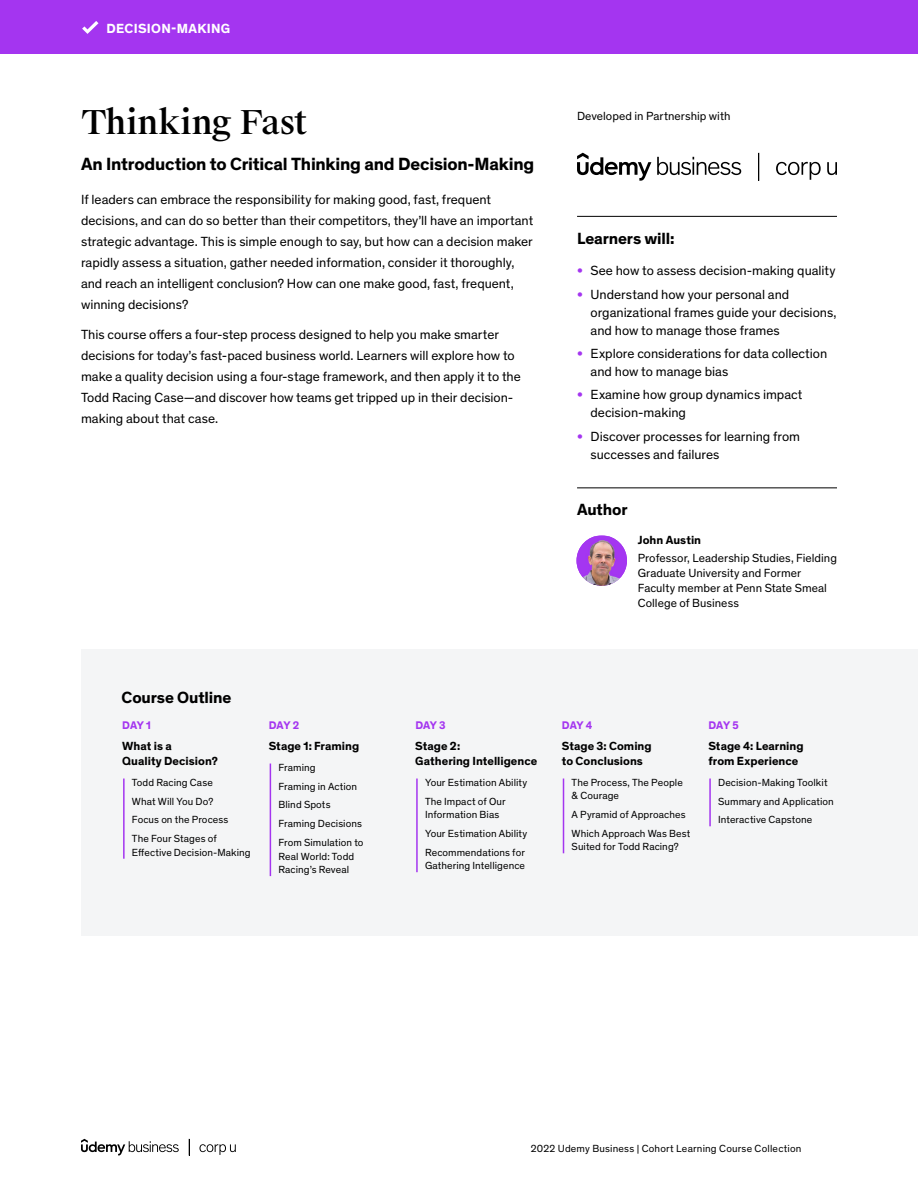
<style>
.page{position:relative;width:918px;height:1188px;background:#fff}
.page>*{position:absolute;margin:0;border:0;box-sizing:border-box;transform-origin:0 0}
.t1{font:500 33px "Suisse Works";color:#000}
.t2{font:700 18px "Udemy Sans Pan";letter-spacing:-.01em;color:#000}
.t3{font:700 16.5px "Udemy Sans Pan";letter-spacing:-.01em;color:#000}
.t4{font:13.5px/21px "Udemy Sans Pan";color:#000}
.t5{font:700 13.5px "Udemy Sans Pan";letter-spacing:.02em;color:#fff}
.t6{font:12px/15px "Udemy Sans Pan";color:#000}
.t7{font:700 12px/15px "Udemy Sans Pan";letter-spacing:.005em;color:#000}
.t8{font:700 11.25px "Udemy Sans Pan";letter-spacing:-.02em;color:#a435f0}
.t9{font:10.5px/18.9px "Udemy Sans Pan";letter-spacing:.005em;color:#000}
.s1{font-weight:700;color:#a435f0}
</style>
<div class="page">
<svg style="left:81px;top:1139px;width:98px;height:16px"></svg>
<svg style="left:189px;top:1139px;width:1px;height:17px"></svg>
<svg style="left:199px;top:1144px;width:37px;height:11px"></svg>
<div style="left:0;top:0;width:918px;height:54px;background:#a435f0"></div>
<div style="left:81px;top:649px;width:837px;height:287px;background:#f4f5f6"></div>
<hr style="left:577px;top:216px;width:260px;height:1px;background:#000">
<hr style="left:577px;top:487px;width:260px;height:1px;background:#000">
<hr style="left:123px;top:779px;width:2px;height:80px;background:#a435f0">
<hr style="left:270px;top:764px;width:1px;height:112px;background:#a435f0">
<hr style="left:416px;top:779px;width:2px;height:93px;background:#a435f0">
<hr style="left:563px;top:779px;width:1px;height:74px;background:#a435f0">
<hr style="left:709px;top:779px;width:2px;height:47px;background:#a435f0">
<img style="left:577px;top:536px;width:50px;height:50px">
<svg style="left:82px;top:21px;width:17px;height:13px"></svg>
<svg style="left:577px;top:153px;width:74px;height:28px"></svg>
<svg style="left:657px;top:157px;width:84px;height:18px"></svg>
<svg style="left:758px;top:153px;width:1px;height:28px"></svg>
<svg style="left:776px;top:162px;width:45px;height:18px"></svg>
<svg style="left:827px;top:162px;width:10px;height:13px"></svg>
<p class="t5" style="left:107px;top:18px;width:125px">DECISION-MAKING</p>
<h1 class="t1" style="left:81px;top:101px;width:228px">Thinking Fast</h1>
<h2 class="t2" style="left:81px;top:150px;width:455px">An Introduction to Critical Thinking and Decision-Making</h2>
<p class="t4" style="left:81px;top:188px;width:454px">If leaders can embrace the responsibility for making good, fast, frequent decisions, and can do so better than their competitors, they’ll have an important strategic advantage. This is simple enough to say, but how can a decision maker rapidly assess a situation, gather needed information, consider it thoroughly, and reach an intelligent conclusion? How can one make good, fast, frequent, winning decisions?</p>
<p class="t4" style="left:81px;top:323px;width:441px">This course offers a four-step process designed to help you make smarter decisions for today’s fast-paced business world. Learners will explore how to make a quality decision using a four-stage framework, and then apply it to the Todd Racing Case—and discover how teams get tripped up in their decision&shy;making about that case.</p>
<p class="t6" style="left:577px;top:108px;width:155px">Developed in Partnership with</p>
<p class="t3" style="left:577px;top:226px;width:99px">Learners will:</p>
<p class="t4" style="left:577px;top:260px;width:260px"><span class="s1">•</span> See how to assess decision-making quality</p>
<p class="t4" style="left:591px;top:284px;width:247px;line-height:18px;text-indent:-14px"><span class="s1">•</span> Understand how your personal and organizational frames guide your decisions, and how to manage those frames</p>
<p class="t4" style="left:591px;top:344px;width:238px;line-height:18px;text-indent:-14px"><span class="s1">•</span> Explore considerations for data collection and how to manage bias</p>
<p class="t4" style="left:591px;top:385px;width:213px;line-height:18px;text-indent:-14px"><span class="s1">•</span> Examine how group dynamics impact decision-making</p>
<p class="t4" style="left:591px;top:427px;width:211px;line-height:18px;text-indent:-14px"><span class="s1">•</span> Discover processes for learning from successes and failures</p>
<p class="t3" style="left:577px;top:497px;width:52px">Author</p>
<p class="t7" style="left:638px;top:531px;width:65px">John Austin</p>
<p class="t6" style="left:638px;top:550px;width:201px">Professor, Leadership Studies, Fielding<br>Graduate University and Former<br>Faculty member at Penn State Smeal<br>College of Business</p>
<p class="t3" style="left:122px;top:685px;width:111px">Course Outline</p>
<p class="t8" style="left:122px;top:717px;width:30px">DAY 1</p>
<p class="t7" style="left:122px;top:737px;width:97px">What is a<br>Quality Decision?</p>
<p class="t9" style="left:132px;top:772px;width:98px">Todd Racing Case<br>What Will You Do?<br>Focus on the Process<br>The Four Stages of</p>
<p class="t9" style="left:132px;top:842px;width:120px">Effective Decision-Making</p>
<p class="t8" style="left:269px;top:717px;width:32px">DAY 2</p>
<p class="t7" style="left:269px;top:737px;width:92px">Stage 1: Framing</p>
<p class="t9" style="left:278px;top:757px;width:87px">Framing<br>Framing in Action<br>Blind Spots<br>Framing Decisions<br>From Simulation to</p>
<p class="t9" style="left:278px;top:849px;width:77px;line-height:13.5px">Real World: Todd<br>Racing’s Reveal</p>
<p class="t8" style="left:415px;top:717px;width:32px">DAY 3</p>
<p class="t7" style="left:415px;top:737px;width:124px">Stage 2:<br>Gathering Intelligence</p>
<p class="t9" style="left:425px;top:772px;width:104px">Your Estimation Ability<br>The Impact of Our</p>
<p class="t9" style="left:425px;top:805px;width:104px">Information Bias<br>Your Estimation Ability<br>Recommendations for</p>
<p class="t9" style="left:425px;top:856px;width:102px">Gathering Intelligence</p>
<p class="t8" style="left:562px;top:717px;width:32px">DAY 4</p>
<p class="t7" style="left:562px;top:737px;width:91px">Stage 3: Coming to Conclusions</p>
<p class="t9" style="left:572px;top:775px;width:113px;line-height:13.5px">The Process, The People &amp; Courage</p>
<p class="t9" style="left:572px;top:805px;width:120px">A Pyramid of Approaches<br>Which Approach Was Best</p>
<p class="t9" style="left:572px;top:837px;width:109px">Suited for Todd Racing?</p>
<p class="t8" style="left:709px;top:717px;width:32px">DAY 5</p>
<p class="t7" style="left:708px;top:737px;width:97px">Stage 4: Learning from Experience</p>
<p class="t9" style="left:718px;top:772px;width:117px">Decision-Making Toolkit<br>Summary and Application<br>Interactive Capstone</p>
<p class="t9" style="left:531px;top:1139px;width:272px">2022 Udemy Business | Cohort Learning Course Collection</p>
</div>
